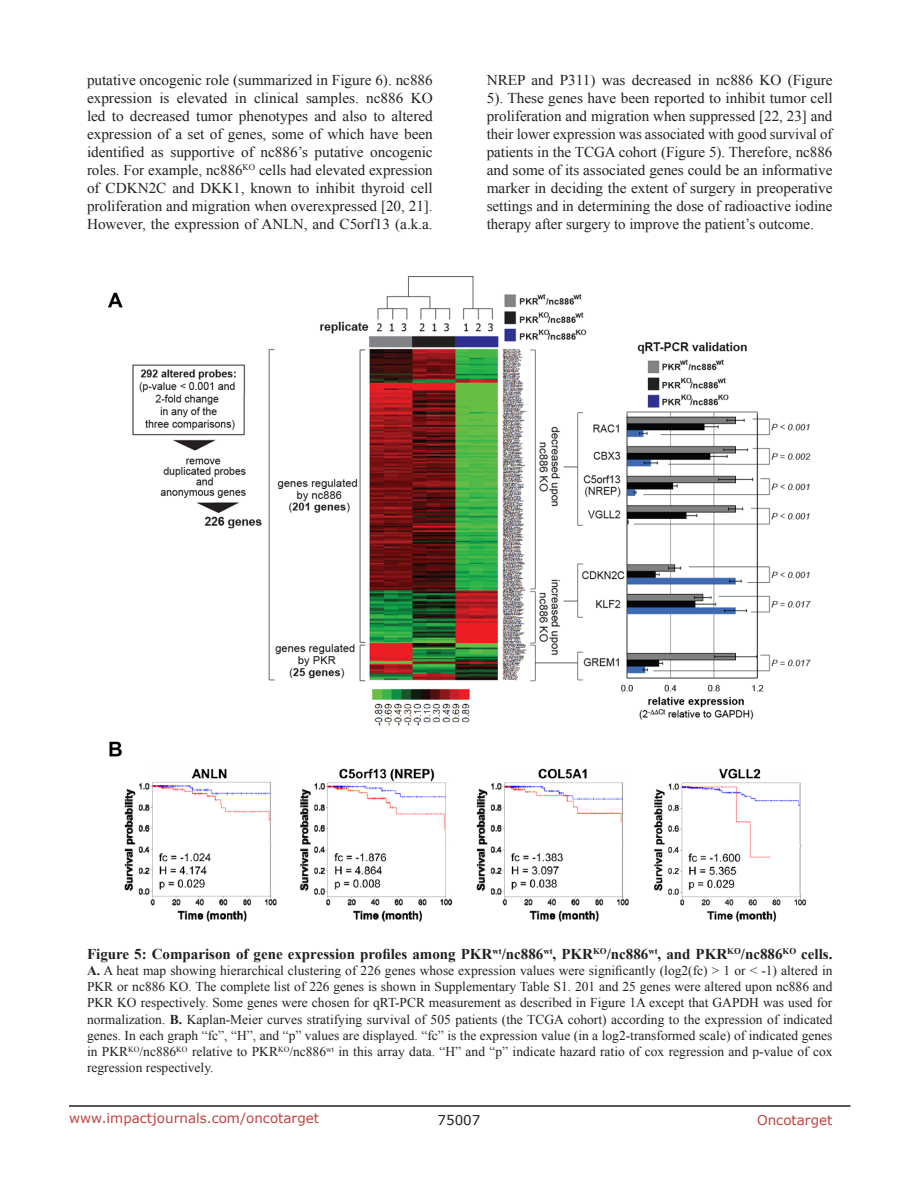
<style>
.page{position:relative;width:918px;height:1188px;background:#fff}
.page>*{position:absolute;margin:0;border:0;box-sizing:border-box;transform-origin:0 0}
.BodyText{font:15px/18px "Times New Roman";letter-spacing:-.005em;color:#231f20;text-align:justify}
.figuretext{font:700 15px "Times New Roman";color:#231f20}
.figuretext-2{font:13.5px/16.2px "Times New Roman";color:#231f20;text-align:justify}
.t1{font:13.5px "Verdana";color:#c24141}
.t2{font:13.5px "Verdana";color:#231f20}
.s1{font-weight:700}
</style>
<div class="page">
<hr style="left:69px;top:1105px;width:781px;height:2px;background:#231f20">
<img style="left:109px;top:277px;width:702px;height:644px">
<p class="BodyText" style="left:87px;top:71px;width:347px">putative oncogenic role (summarized in Figure 6). nc886 expression is elevated in clinical samples. nc886 KO led to decreased tumor phenotypes and also to altered expression of a set of genes, some of which have been identified as supportive of nc886’s putative oncogenic roles. For example, nc886<sup>KO</sup> cells had elevated expression of CDKN2C and DKK1, known to inhibit thyroid cell proliferation and migration when overexpressed [20, 21].<br>However, the expression of ANLN, and C5orf13 (a.k.a.</p>
<p class="BodyText" style="left:487px;top:71px;width:347px">NREP and P311) was decreased in nc886 KO (Figure 5). These genes have been reported to inhibit tumor cell proliferation and migration when suppressed [22, 23] and their lower expression was associated with good survival of patients in the TCGA cohort (Figure 5). Therefore, nc886 and some of its associated genes could be an informative marker in deciding the extent of surgery in preoperative settings and in determining the dose of radioactive iodine therapy after surgery to improve the patient’s outcome.</p>
<p class="figuretext" style="left:87px;top:943px;width:747px">Figure 5: Comparison of gene expression profiles among PKR<sup>wt</sup>/nc886<sup>wt</sup>, PKR<sup>KO</sup>/nc886<sup>wt</sup>, and PKR<sup>KO</sup>/nc886<sup>KO</sup> cells.</p>
<p class="figuretext-2" style="left:87px;top:962px;width:747px"><span class="s1">A.</span> A heat map showing hierarchical clustering of 226 genes whose expression values were significantly (log2(fc) &gt; 1 or &lt; -1) altered in PKR or nc886 KO. The complete list of 226 genes is shown in Supplementary Table S1. 201 and 25 genes were altered upon nc886 and PKR KO respectively. Some genes were chosen for qRT-PCR measurement as described in Figure 1A except that GAPDH was used for normalization. <span class="s1">B.</span> Kaplan-Meier curves stratifying survival of 505 patients (the TCGA cohort) according to the expression of indicated genes. In each graph “fc”, “H”, and “p” values are displayed. “fc” is the expression value (in a log2-transformed scale) of indicated genes in PKR<sup>KO</sup>/nc886<sup>KO</sup> relative to PKR<sup>KO</sup>/nc886<sup>wt</sup> in this array data. “H” and “p” indicate hazard ratio of cox regression and p-value of cox regression respectively.</p>
<p class="t1" style="left:69px;top:1109px;width:252px">www.impactjournals.com/oncotarget</p>
<p class="t2" style="left:438px;top:1111px;width:44px">75007</p>
<p class="t1" style="left:757px;top:1111px;width:77px">Oncotarget</p>
</div>
